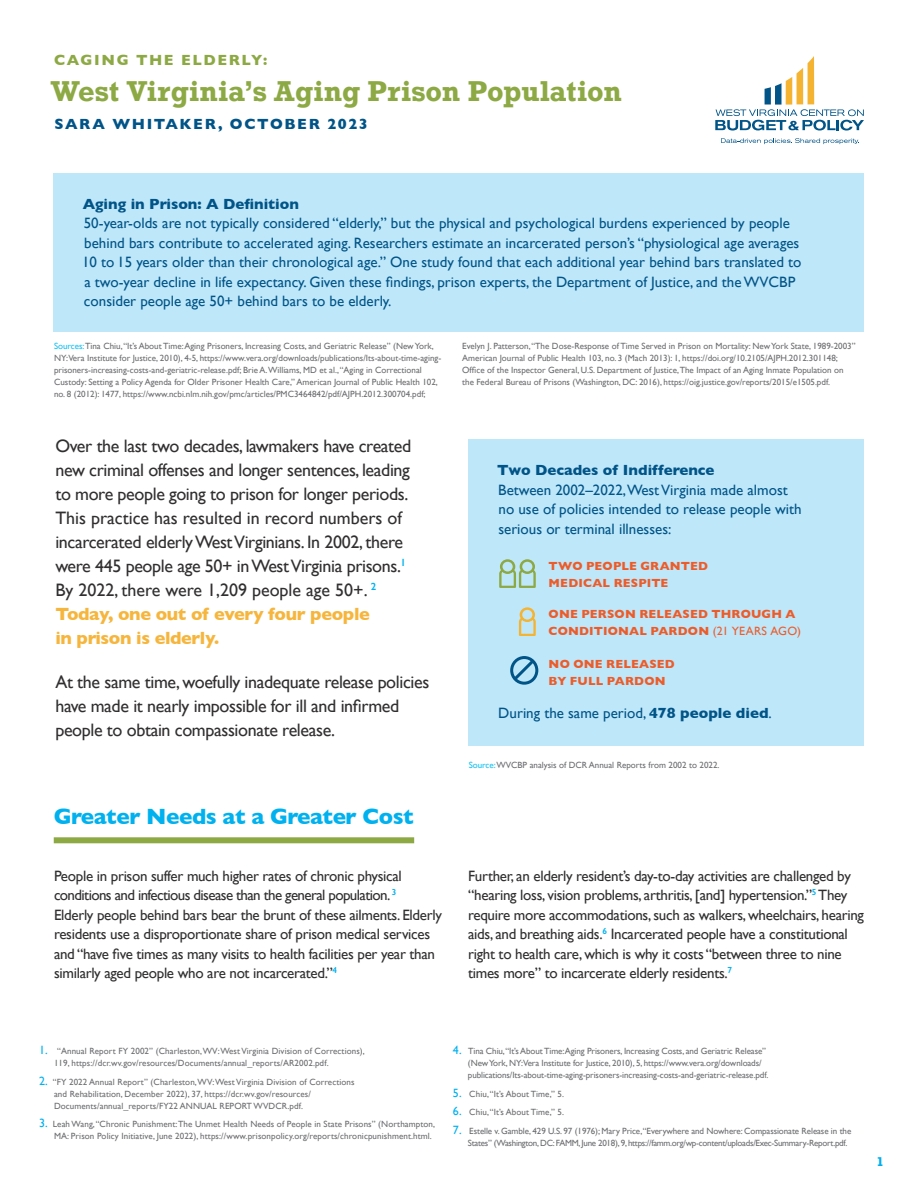
<style>
.page{position:relative;width:918px;height:1188px;background:#fff}
.page>*{position:absolute;margin:0;border:0;box-sizing:border-box;transform-origin:0 0}
.Chapter_name{font:700 27px "Rockwell";letter-spacing:.005em;color:#8da944}
.Body{font:700 22.5px "Gill Sans";letter-spacing:-.02em;color:#00b1ef}
.Body-2{font:18px/24px "Gill Sans";letter-spacing:-.02em;color:#312f30}
.Body-3{font:15px/19.5px "Gill Sans";letter-spacing:-.02em;color:#312f30}
.t1{font:15px/19.5px "Gill Sans";color:#015487}
.Chapter_number{font:700 15px "Gill Sans";letter-spacing:.105em;color:#015487}
.Chapter_number-2{font:700 15px "Gill Sans";letter-spacing:.105em;color:#8da944}
.Table___Chart___Graph_title{font:700 12px/16.5px "Gill Sans";letter-spacing:.015em;color:#ec5c2a}
.Body-4{font:700 12px "Rockwell";color:#00aeef}
.Footnotes{font:9px/12px "Gill Sans";color:#6c6d70}
.Footnotes-2{font:9px/12px "Gill Sans";letter-spacing:-.03em;color:#6c6d70}
.s1{font-weight:700}
.s2{color:#15c0f2}
.s3{font-weight:700;color:#f6b63d}
.s4{font-weight:400}
.s5{font-size:12px;color:#00b1ef}
</style>
<div class="page">
<svg style="left:721px;top:138px;width:138px;height:6px"></svg>
<svg style="left:715px;top:56px;width:149px;height:75px"></svg>
<div style="left:54px;top:173px;width:810px;height:158px;background:#bee7fa"></div>
<div style="left:468px;top:439px;width:396px;height:307px;background:#bee7fa"></div>
<svg style="left:519px;top:607px;width:17px;height:29px"></svg>
<svg style="left:499px;top:559px;width:37px;height:29px"></svg>
<div style="left:510px;top:656px;width:28px;height:29px;border:3px solid #015487;border-radius:50%"></div>
<svg style="left:510px;top:657px;width:27px;height:26px"></svg>
<div style="left:54px;top:837px;width:360px;height:6px;background:#8da944"></div>
<p class="Chapter_number-2" style="left:54px;top:48px;width:215px">CAGING THE ELDERLY:</p>
<p class="Chapter_name" style="left:51px;top:73px;width:573px">West Virginia’s Aging Prison Population</p>
<p class="Chapter_number" style="left:55px;top:112px;width:315px">SARA WHITAKER, OCTOBER 2023</p>
<p class="t1" style="left:82px;top:194px;width:721px"><span class="s1">Aging in Prison: A Definition<br></span>50-year-olds are not typically considered “elderly,” but the physical and psychological burdens experienced by people behind bars contribute to accelerated aging. Researchers estimate an incarcerated person’s “physiological age averages 10 to 15 years older than their chronological age.” One study found that each additional year behind bars translated to a two-year decline in life expectancy. Given these findings, prison experts, the Department of Justice, and the WVCBP consider people age 50+ behind bars to be elderly.</p>
<p class="Footnotes" style="left:54px;top:339px;width:389px"><span class="s2">Sources:</span>Tina Chiu, “It’s About Time: Aging Prisoners, Increasing Costs, and Geriatric Release” (New York, NY:Vera Institute for Justice, 2010), 4-5, https://www.vera.org/downloads/publications/Its-about-time-aging&shy;prisoners-increasing-costs-and-geriatric-release.pdf; Brie A.Williams, MD et al., “Aging in Correctional Custody: Setting a Policy Agenda for Older Prisoner Health Care,” American Journal of Public Health 102, no. 8 (2012): 1477, https://www.ncbi.nlm.nih.gov/pmc/articles/PMC3464842/pdf/AJPH.2012.300704.pdf;</p>
<p class="Body-2" style="left:55px;top:433px;width:357px">Over the last two decades, lawmakers have created new criminal offenses and longer sentences, leading to more people going to prison for longer periods.<br>This practice has resulted in record numbers of incarcerated elderly West Virginians. In 2002, there were 445 people age 50+ in West Virginia prisons.<sup>1<br></sup>By 2022, there were 1,209 people age 50+. <sup>2<br></sup><span class="s3">Today, one out of every four people<br>in prison is elderly.</span></p>
<p class="Body-2" style="left:55px;top:669px;width:375px">At the same time, woefully inadequate release policies have made it nearly impossible for ill and infirmed people to obtain compassionate release.</p>
<p class="Body" style="left:54px;top:798px;width:361px">Greater Needs at a Greater Cost</p>
<p class="Footnotes" style="left:462px;top:339px;width:395px">Evelyn J. Patterson, “The Dose-Response of Time Served in Prison on Mortality: New York State, 1989-2003” American Journal of Public Health 103, no. 3 (Mach 2013): 1, https://doi.org/10.2105/AJPH.2012.301148; Office of the Inspector General, U.S. Department of Justice,The Impact of an Aging Inmate Population on the Federal Bureau of Prisons (Washington, DC: 2016), https://oig.justice.gov/reports/2015/e1505.pdf.</p>
<p class="t1" style="left:497px;top:460px;width:306px"><span class="s1">Two Decades of Indifference<br></span>Between 2002–2022,West Virginia made almost no use of policies intended to release people with serious or terminal illnesses:</p>
<p class="Table___Chart___Graph_title" style="left:549px;top:558px;width:161px">TWO PEOPLE GRANTED<br>MEDICAL RESPITE</p>
<p class="Table___Chart___Graph_title" style="left:549px;top:606px;width:254px">ONE PERSON RELEASED THROUGH A<br>CONDITIONAL PARDON <span class="s4">(21 YEARS AGO)</span></p>
<p class="Table___Chart___Graph_title" style="left:549px;top:656px;width:128px">NO ONE RELEASED<br>BY FULL PARDON</p>
<p class="t1" style="left:498px;top:703px;width:275px">During the same period, <span class="s1">478 people died</span>.</p>
<p class="Footnotes" style="left:469px;top:759px;width:252px"><span class="s2">Source:</span>WVCBP analysis of DCR Annual Reports from 2002 to 2022.</p>
<p class="Body-3" style="left:54px;top:866px;width:389px">People in prison suffer much higher rates of chronic physical conditions and infectious disease than the general population. <sup>3<br></sup>Elderly people behind bars bear the brunt of these ailments. Elderly residents use a disproportionate share of prison medical services and “have five times as many visits to health facilities per year than similarly aged people who are not incarcerated.”<sup>4</sup></p>
<p class="Body-3" style="left:468px;top:866px;width:397px">Further, an elderly resident’s day-to-day activities are challenged by “hearing loss, vision problems, arthritis, [and] hypertension.”<sup>5</sup> They require more accommodations, such as walkers, wheelchairs, hearing aids, and breathing aids.<sup>6</sup> Incarcerated people have a constitutional right to health care, which is why it costs “between three to nine times more” to incarcerate elderly residents.<sup>7</sup></p>
<p class="Footnotes" style="left:54px;top:1045px;width:312px;text-indent:-15px"><span class="s5">1.</span> “Annual Report FY 2002” (Charleston, WV: West Virginia Division of Corrections),<br>119, https://dcr.wv.gov/resources/Documents/annual_reports/AR2002.pdf.</p>
<p class="Footnotes" style="left:54px;top:1075px;width:302px;text-indent:-15px"><span class="s5">2.</span> “FY 2022 Annual Report” (Charleston, WV: West Virginia Division of Corrections and Rehabilitation, December 2022), 37, https://dcr.wv.gov/resources/<br>Documents/annual_reports/FY22 ANNUAL REPORT WVDCR.pdf.</p>
<p class="Footnotes" style="left:54px;top:1118px;width:383px;text-indent:-15px"><span class="s5">3.</span> Leah Wang, “Chronic Punishment: The Unmet Health Needs of People in State Prisons” (Northampton,<br>MA: Prison Policy Initiative, June 2022), https://www.prisonpolicy.org/reports/chronicpunishment.html.</p>
<p class="Footnotes" style="left:468px;top:1045px;width:302px;text-indent:-15px"><span class="s5">4.</span> Tina Chiu,“It’s About Time:Aging Prisoners, Increasing Costs, and Geriatric Release” (New York, NY:Vera Institute for Justice, 2010), 5, https://www.vera.org/downloads/ publications/Its-about-time-aging-prisoners-increasing-costs-and-geriatric-release.pdf.</p>
<p class="Footnotes" style="left:453px;top:1088px;width:113px"><span class="s5">5.</span> Chiu, “It’s About Time,” 5.</p>
<p class="Footnotes" style="left:453px;top:1106px;width:113px"><span class="s5">6.</span> Chiu, “It’s About Time,” 5.</p>
<p class="Footnotes-2" style="left:468px;top:1125px;width:385px;text-indent:-15px"><span class="s5">7.</span> Estelle v. Gamble, 429 U.S. 97 (1976); Mary Price,“Everywhere and Nowhere: Compassionate Release in the<br>States” (Washington, DC: FAMM, June 2018), 9, https://famm.org/wp-content/uploads/Exec-Summary-Report.pdf.</p>
<p class="Body-4" style="left:877px;top:1154px;width:9px">1</p>
</div>
